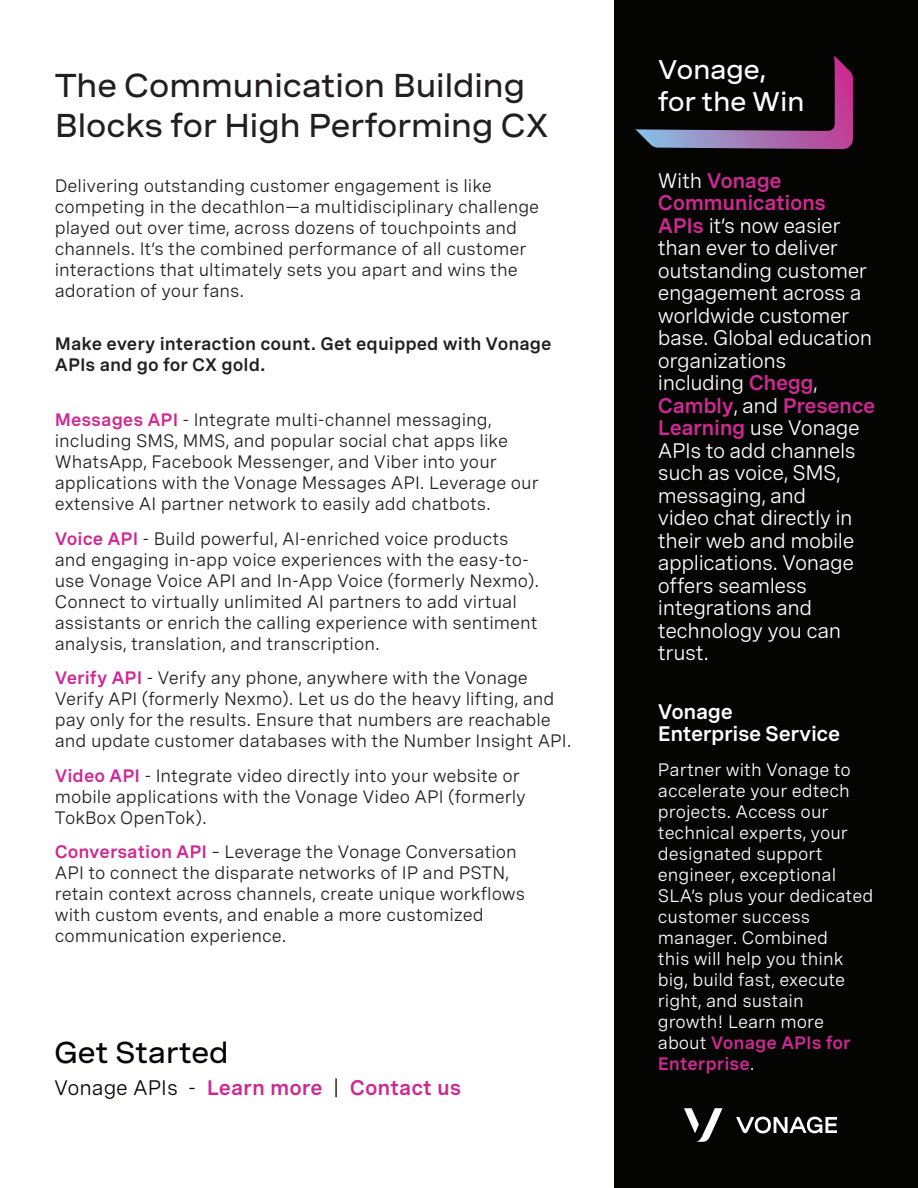
<style>
.page{position:relative;width:918px;height:1188px;background:#fff}
.page>*{position:absolute;margin:0;border:0;box-sizing:border-box;transform-origin:0 0}
.Subheading{font:500 expanded 33px/39.6px "Spezia";letter-spacing:-.02em;color:#231f20}
.t1{font:500 expanded 30px "Spezia";letter-spacing:-.02em;color:#040503}
.Subheading-2{font:500 expanded 27px/32.4px "Spezia";letter-spacing:-.02em;color:#fff}
.Subheading-3{font:21px/22.5px "Spezia";letter-spacing:-.02em;color:#fff}
.t2{font:600 21px "Spezia";color:#ce2992}
.Subheading-4{font:600 21px/22.5px "Spezia";letter-spacing:-.02em;color:#fff}
.Body_Copy{font:18px/21px "Spezia";color:#231f20}
.Body_Copy-2{font:18px/21px "Spezia";color:#fff}
.Body_Copy-3{font:600 18px/21px "Spezia";color:#231f20}
.Body_Copy-4{font:600 18px "Spezia";color:#ce2992}
.s1{font-weight:600;color:#ce2992}
.s2{font-weight:400;color:#040503}
.s3{font-weight:400;color:#fff}
</style>
<div class="page">
<div style="left:614px;top:0;width:304px;height:1188px;background:#040503"></div>
<svg style="left:635px;top:56px;width:218px;height:93px"></svg>
<svg style="left:684px;top:1108px;width:38px;height:34px"></svg>
<svg style="left:736px;top:1117px;width:101px;height:16px"></svg>
<p class="Subheading" style="left:55px;top:63px;width:496px">The Communication Building<br>Blocks for High Performing CX</p>
<p class="Body_Copy" style="left:55px;top:174px;width:486px">Delivering outstanding customer engagement is like competing in the decathlon—a multidisciplinary challenge played out over time, across dozens of touchpoints and channels. It’s the combined performance of all customer interactions that ultimately sets you apart and wins the adoration of your fans.</p>
<p class="Body_Copy-3" style="left:55px;top:331px;width:498px">Make every interaction count. Get equipped with Vonage<br>APIs and go for CX gold.</p>
<p class="Body_Copy" style="left:55px;top:408px;width:485px"><span class="s1">Messages API</span> - Integrate multi-channel messaging, including SMS, MMS, and popular social chat apps like WhatsApp, Facebook Messenger, and Viber into your applications with the Vonage Messages API. Leverage our extensive AI partner network to easily add chatbots.</p>
<p class="Body_Copy" style="left:55px;top:526px;width:486px"><span class="s1">Voice API</span> - Build powerful, AI-enriched voice products and engaging in-app voice experiences with the easy-to&shy;use Vonage Voice API and In-App Voice (formerly Nexmo).<br>Connect to virtually unlimited AI partners to add virtual assistants or enrich the calling experience with sentiment analysis, translation, and transcription.</p>
<p class="Body_Copy" style="left:55px;top:666px;width:518px"><span class="s1">Verify API</span> - Verify any phone, anywhere with the Vonage Verify API (formerly Nexmo). Let us do the heavy lifting, and pay only for the results. Ensure that numbers are reachable and update customer databases with the Number Insight API.</p>
<p class="Body_Copy" style="left:55px;top:763px;width:473px"><span class="s1">Video API</span> - Integrate video directly into your website or mobile applications with the Vonage Video API (formerly<br>TokBox OpenTok).</p>
<p class="Body_Copy" style="left:55px;top:840px;width:472px"><span class="s1">Conversation API</span> – Leverage the Vonage Conversation API to connect the disparate networks of IP and PSTN, retain context across channels, create unique workflows with custom events, and enable a more customized communication experience.</p>
<p class="t1" style="left:54px;top:1030px;width:176px">Get Started</p>
<p class="t2" style="left:54px;top:1071px;width:409px"><span class="s2">Vonage APIs -</span> Learn more <span class="s2">|</span> Contact us</p>
<p class="Subheading-2" style="left:658px;top:51px;width:148px">Vonage, for the Win</p>
<p class="Subheading-3" style="left:658px;top:168px;width:219px">With <span class="s1">Vonage<br>Communications<br>APIs</span> it’s now easier than ever to deliver outstanding customer engagement across a worldwide customer base. Global education organizations including <span class="s1">Chegg</span>,<br><span class="s1">Cambly</span>, and <span class="s1">Presence<br>Learning</span> use Vonage<br>APIs to add channels such as voice, SMS, messaging, and<br>video chat directly in their web and mobile applications. Vonage offers seamless integrations and technology you can trust.</p>
<p class="Subheading-4" style="left:658px;top:699px;width:184px">Vonage<br>Enterprise Service</p>
<p class="Body_Copy-2" style="left:658px;top:758px;width:217px">Partner with Vonage to accelerate your edtech projects. Access our technical experts, your designated support engineer, exceptional<br>SLA’s plus your dedicated customer success manager. Combined<br>this will help you think big, build fast, execute right, and sustain growth! Learn more about <span class="s1">Vonage APIs for</span></p>
<p class="Body_Copy-4" style="left:658px;top:1050px;width:98px">Enterprise<span class="s3">.</span></p>
</div>
